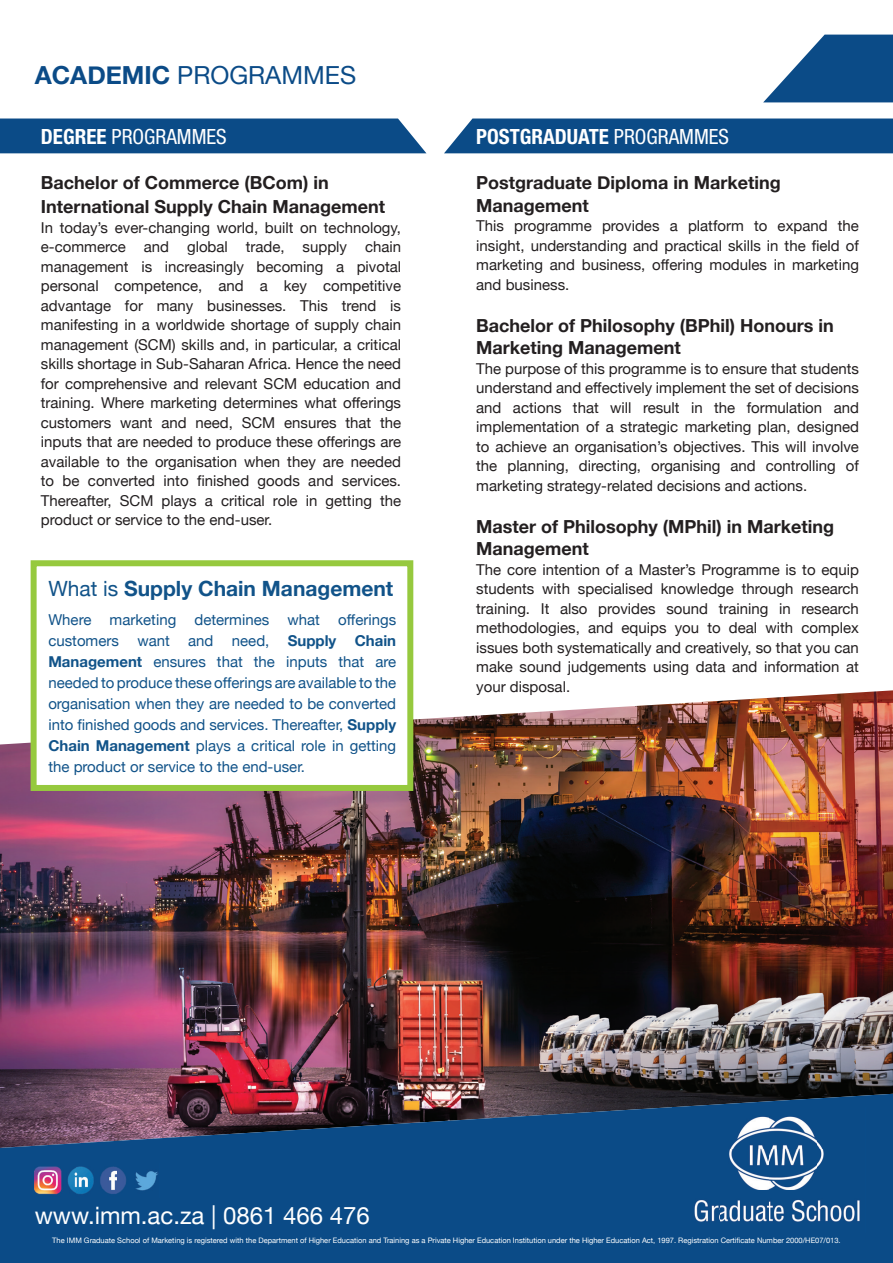
<style>
.page{position:relative;width:893px;height:1263px;background:#fff}
.page>*{position:absolute;margin:0;border:0;box-sizing:border-box;transform-origin:0 0}
.t1{font:24.9px "Helvetica Neue";color:#0b4b87}
.t2{font:24px "Helvetica Neue";color:#fff}
.t3{font:700 21px "Helvetica Neue";color:#115389}
.t4{font:700 condensed 21px "Helvetica Neue LT Pro";color:#fff}
.t5{font:condensed 21px "Helvetica Neue LT Pro";color:#fff}
.t6{font:700 18px/22.5px "Helvetica Neue";color:#231f20}
.t7{font:15px/19.5px "Helvetica Neue";color:#231f20;text-align:justify}
.t8{font:15px/21px "Helvetica Neue";color:#115389;text-align:justify}
.t9{font:7.5px "Helvetica Neue";color:#fff}
.s1{font-weight:700}
.s2{font-weight:400}
</style>
<div class="page">
<img style="left:0;top:690px;width:893px;height:404px">
<svg style="left:763px;top:35px;width:130px;height:67px"></svg>
<div style="left:0;top:119px;width:426px;height:34px;background:#0b4b87"></div>
<svg style="left:0;top:1094px;width:893px;height:169px;fill:#0b4b87"></svg>
<img style="left:35px;top:1164px;width:124px;height:33px">
<img style="left:673px;top:1108px;width:193px;height:124px">
<div style="left:444px;top:119px;width:449px;height:34px;background:#0b4b87"></div>
<div style="left:31px;top:560px;width:382px;height:231px;background:#fff;border:6px solid #96c93e"></div>
<h1 class="t1" style="left:35px;top:60px;width:323px"><span class="s1">ACADEMIC</span> PROGRAMMES</h1>
<h3 class="t5" style="left:41px;top:125px;width:187px"><span class="s1">DEGREE</span> PROGRAMMES</h3>
<p class="t6" style="left:41px;top:170px;width:346px;line-height:24px">Bachelor of Commerce (BCom) in<br>International Supply Chain Management</p>
<p class="t7" style="left:41px;top:217px;width:362px">In today’s ever-changing world, built on technology, e-commerce and global trade, supply chain management is increasingly becoming a pivotal personal competence, and a key competitive advantage for many businesses. This trend is manifesting in a worldwide shortage of supply chain management (SCM) skills and, in particular, a critical skills shortage in Sub-Saharan Africa. Hence the need for comprehensive and relevant SCM education and training. Where marketing determines what offerings customers want and need, SCM ensures that the inputs that are needed to produce these offerings are available to the organisation when they are needed to be converted into finished goods and services.<br>Thereafter, SCM plays a critical role in getting the product or service to the end-user.</p>
<h3 class="t3" style="left:48px;top:576px;width:346px"><span class="s2">What is</span> Supply Chain Management</h3>
<p class="t8" style="left:48px;top:608px;width:349px">Where marketing determines what offerings customers want and need, <span class="s1">Supply Chain Management</span> ensures that the inputs that are needed to produce these offerings are available to the organisation when they are needed to be converted into finished goods and services. Thereafter, <span class="s1">Supply Chain Management</span> plays a critical role in getting the product or service to the end-user.</p>
<h3 class="t4" style="left:476px;top:124px;width:254px">POSTGRADUATE <span class="s2">PROGRAMMES</span></h3>
<p class="t6" style="left:476px;top:171px;width:306px">Postgraduate Diploma in Marketing<br>Management</p>
<p class="t7" style="left:476px;top:216px;width:384px">This programme provides a platform to expand the insight, understanding and practical skills in the field of marketing and business, offering modules in marketing and business.</p>
<p class="t6" style="left:476px;top:313px;width:359px">Bachelor of Philosophy (BPhil) Honours in<br>Marketing Management</p>
<p class="t7" style="left:476px;top:358px;width:384px">The purpose of this programme is to ensure that students understand and effectively implement the set of decisions and actions that will result in the formulation and implementation of a strategic marketing plan, designed to achieve an organisation’s objectives. This will involve the planning, directing, organising and controlling of marketing strategy-related decisions and actions.</p>
<p class="t6" style="left:476px;top:514px;width:359px">Master of Philosophy (MPhil) in Marketing<br>Management</p>
<p class="t7" style="left:476px;top:559px;width:384px">The core intention of a Master’s Programme is to equip students with specialised knowledge through research training. It also provides sound training in research methodologies, and equips you to deal with complex issues both systematically and creatively, so that you can make sound judgements using data and information at your disposal.</p>
<h2 class="t2" style="left:35px;top:1201px;width:337px">www.imm.ac.za | 0861 466 476</h2>
<p class="t9" style="left:52px;top:1236px;width:790px">The IMM Graduate School of Marketing is registered with the Department of Higher Education and Training as a Private Higher Education Institution under the Higher Education Act, 1997. Registration Certificate Number 2000/HE07/013.</p>
</div>
